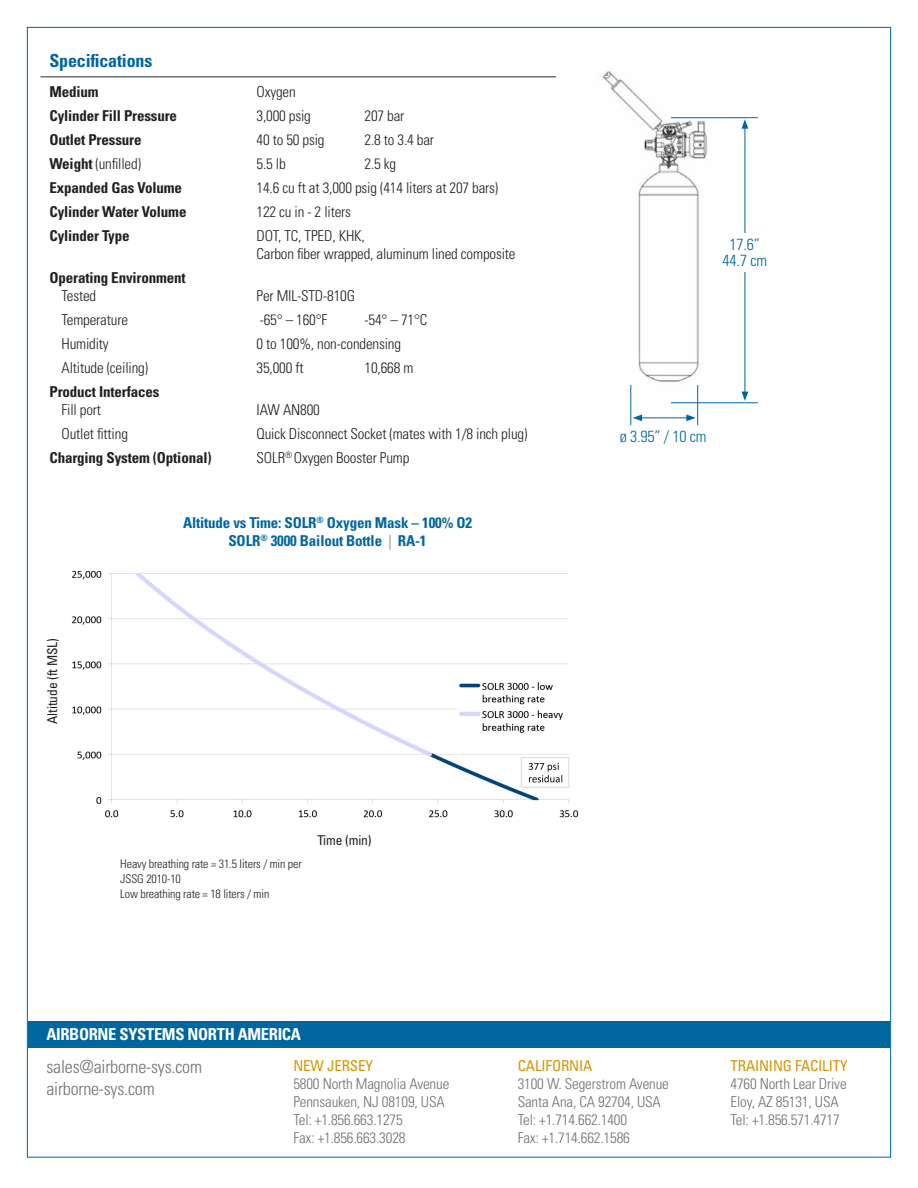
<style>
.page{position:relative;width:918px;height:1188px;background:#fff}
.page>*{position:absolute;margin:0;border:0;box-sizing:border-box;transform-origin:0 0}
.t1{font:300 condensed 18px/22.5px "Univers LT Std";letter-spacing:-.01em;color:#717074}
.t2{font:700 condensed 18px "Univers LT Std";letter-spacing:-.01em;color:#0066a0}
.t3{font:700 condensed 16.5px "Univers LT Std";letter-spacing:-.02em;color:#fff}
.t4{font:300 condensed 16.05px/16px "Univers LT Std";letter-spacing:-.01em;color:#0066a0;text-align:center}
.t5{font:300 condensed 15px/18px "Univers LT Std";letter-spacing:-.01em;color:#231f20}
.t6{font:300 condensed 15px/18px "Univers LT Std";letter-spacing:-.01em;color:#717074}
.t7{font:700 condensed 15px "Univers LT Std";letter-spacing:-.01em;color:#231f20}
.t8{font:700 condensed 15px/18px "Univers LT Std";letter-spacing:-.01em;color:#0066a0;text-align:center}
.t9{font:condensed 15px "Univers LT Std";letter-spacing:-.01em;color:#d49600}
.t10{font:condensed 13.5px "Univers LT Std";letter-spacing:-.01em;color:#231f20}
.t11{font:300 condensed 12px/15px "Univers LT Std";letter-spacing:-.01em;color:#231f20}
.s1{font-weight:700}
.s2{font-weight:300;color:#717074}
</style>
<div class="page">
<div style="left:28px;top:1021px;width:862px;height:27px;background:#0066a0"></div>
<hr style="left:40px;top:76px;width:516px;height:2px;background:#717074">
<img style="left:602px;top:71px;width:122px;height:327px">
<hr style="left:671px;top:117px;width:87px;height:1px;background:#0066a0">
<hr style="left:671px;top:402px;width:87px;height:1px;background:#0066a0">
<hr style="left:745px;top:126px;width:1px;height:268px;background:#0066a0">
<svg style="left:742px;top:119px;width:6px;height:10px"></svg>
<svg style="left:742px;top:392px;width:6px;height:9px"></svg>
<hr style="left:640px;top:418px;width:49px;height:1px;background:#0066a0">
<svg style="left:686px;top:414px;width:10px;height:7px"></svg>
<svg style="left:633px;top:414px;width:9px;height:7px"></svg>
<div style="left:719px;top:233px;width:52px;height:39px;background:#fff"></div>
<hr style="left:630px;top:385px;width:1px;height:40px;background:#0066a0">
<hr style="left:697px;top:385px;width:1px;height:40px;background:#0066a0">
<img style="left:71px;top:570px;width:508px;height:248px">
<p class="t2" style="left:50px;top:50px;width:104px">Specifications</p>
<p class="t7" style="left:50px;top:82px;width:51px">Medium</p>
<p class="t5" style="left:256px;top:83px;width:41px">Oxygen</p>
<p class="t7" style="left:50px;top:106px;width:129px">Cylinder Fill Pressure</p>
<p class="t5" style="left:256px;top:107px;width:56px">3,000 psig</p>
<p class="t5" style="left:364px;top:107px;width:41px">207 bar</p>
<p class="t7" style="left:50px;top:130px;width:94px">Outlet Pressure</p>
<p class="t5" style="left:256px;top:131px;width:70px">40 to 50 psig</p>
<p class="t5" style="left:364px;top:131px;width:71px">2.8 to 3.4 bar</p>
<p class="t5" style="left:50px;top:155px;width:93px"><span class="s1">Weight</span> (unfilled)</p>
<p class="t5" style="left:256px;top:155px;width:31px">5.5 lb</p>
<p class="t5" style="left:364px;top:155px;width:33px">2.5 kg</p>
<p class="t7" style="left:50px;top:178px;width:134px">Expanded Gas Volume</p>
<p class="t5" style="left:256px;top:179px;width:243px">14.6 cu ft at 3,000 psig (414 liters at 207 bars)</p>
<p class="t7" style="left:50px;top:202px;width:139px">Cylinder Water Volume</p>
<p class="t5" style="left:256px;top:203px;width:96px">122 cu in - 2 liters</p>
<p class="t7" style="left:50px;top:226px;width:82px">Cylinder Type</p>
<p class="t5" style="left:256px;top:227px;width:261px">DOT, TC, TPED, KHK,<br>Carbon fiber wrapped, aluminum lined composite</p>
<p class="t7" style="left:50px;top:268px;width:138px">Operating Environment</p>
<p class="t5" style="left:62px;top:287px;width:36px">Tested</p>
<p class="t5" style="left:256px;top:287px;width:100px">Per MIL-STD-810G</p>
<p class="t5" style="left:62px;top:311px;width:68px">Temperature</p>
<p class="t5" style="left:260px;top:311px;width:69px">-65° – 160°F</p>
<p class="t5" style="left:364px;top:311px;width:64px">-54° – 71°C</p>
<p class="t5" style="left:62px;top:335px;width:49px">Humidity</p>
<p class="t5" style="left:256px;top:335px;width:146px">0 to 100%, non-condensing</p>
<p class="t5" style="left:62px;top:359px;width:88px">Altitude (ceiling)</p>
<p class="t5" style="left:256px;top:359px;width:49px">35,000 ft</p>
<p class="t5" style="left:364px;top:359px;width:50px">10,668 m</p>
<p class="t7" style="left:50px;top:382px;width:111px">Product Interfaces</p>
<p class="t5" style="left:62px;top:401px;width:41px">Fill port</p>
<p class="t5" style="left:256px;top:401px;width:65px">IAW AN800</p>
<p class="t5" style="left:62px;top:425px;width:68px">Outlet fitting</p>
<p class="t5" style="left:256px;top:425px;width:272px">Quick Disconnect Socket (mates with 1/8 inch plug)</p>
<p class="t7" style="left:50px;top:448px;width:164px">Charging System (Optional)</p>
<p class="t5" style="left:256px;top:449px;width:154px">SOLR<sup>®</sup> Oxygen Booster Pump</p>
<p class="t10" style="left:44px;top:724px;width:87px;rotate:-90deg">Altitude (ft MSL)</p>
<p class="t8" style="left:183px;top:514px;width:291px">Altitude vs Time: SOLR<sup>®</sup> Oxygen Mask – 100% O2<br>SOLR<sup>®</sup> 3000 Bailout Bottle <span class="s2">|</span> RA-1</p>
<p class="t11" style="left:120px;top:856px;width:183px">Heavy breathing rate = 31.5 liters / min per<br>JSSG 2010-10<br>Low breathing rate = 18 liters / min</p>
<p class="t10" style="left:317px;top:832px;width:56px">Time (min)</p>
<p class="t3" style="left:46px;top:1024px;width:256px">AIRBORNE SYSTEMS NORTH AMERICA</p>
<p class="t4" style="left:723px;top:237px;width:46px">17.6”<br>44.7 cm</p>
<p class="t4" style="left:620px;top:429px;width:89px">ø 3.95” / 10 cm</p>
<p class="t1" style="left:46px;top:1055px;width:157px">sales@airborne-sys.com airborne-sys.com</p>
<p class="t9" style="left:731px;top:1056px;width:119px">TRAINING FACILITY</p>
<p class="t9" style="left:293px;top:1056px;width:81px">NEW JERSEY</p>
<p class="t6" style="left:293px;top:1074px;width:157px">5800 North Magnolia Avenue<br>Pennsauken, NJ 08109, USA<br>Tel: +1.856.663.1275<br>Fax: +1.856.663.3028</p>
<p class="t9" style="left:518px;top:1056px;width:76px">CALIFORNIA</p>
<p class="t6" style="left:518px;top:1074px;width:153px">3100 W. Segerstrom Avenue<br>Santa Ana, CA 92704, USA<br>Tel: +1.714.662.1400<br>Fax: +1.714.662.1586</p>
<p class="t6" style="left:731px;top:1074px;width:118px">4760 North Lear Drive<br>Eloy, AZ 85131, USA<br>Tel: +1.856.571.4717</p>
</div>
